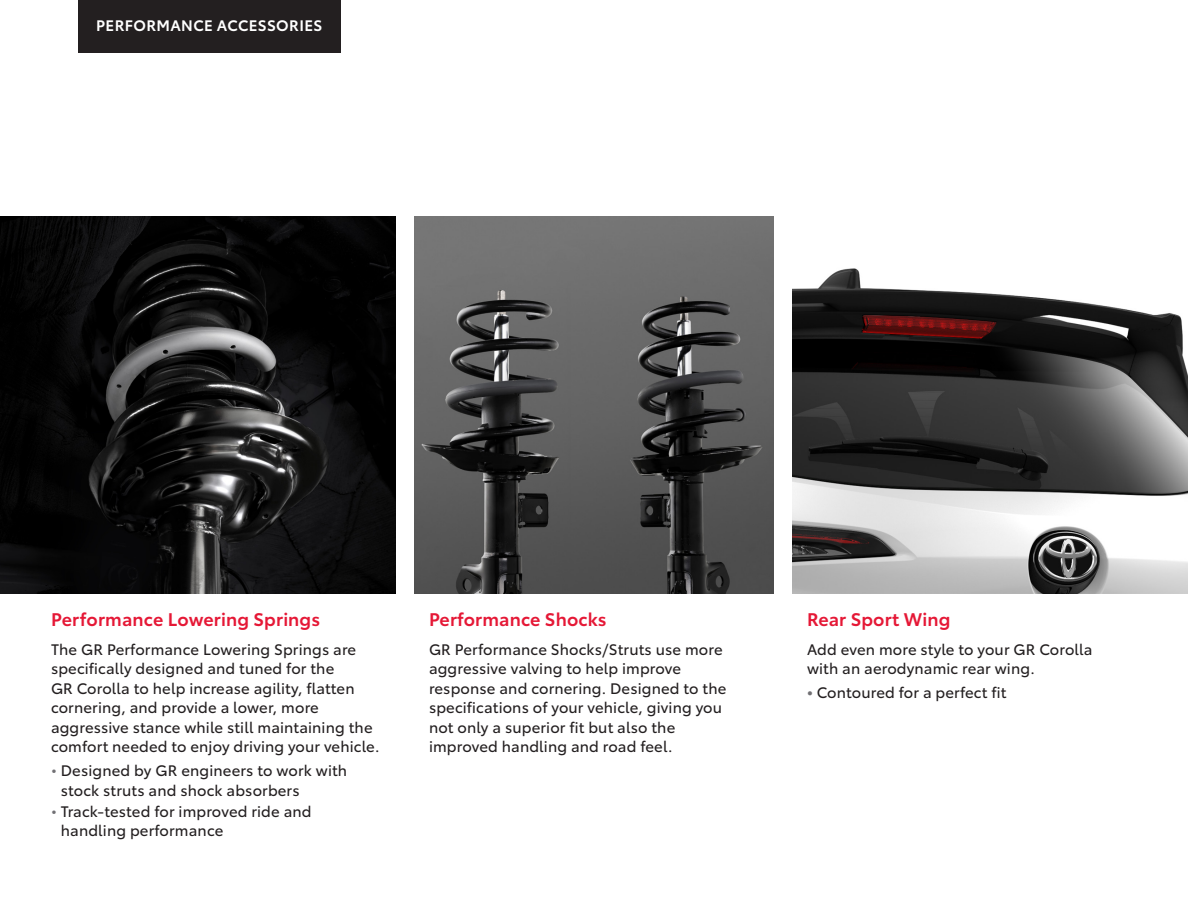
<style>
.page{position:relative;width:1188px;height:918px;background:#fff}
.page>*{position:absolute;margin:0;border:0;box-sizing:border-box;transform-origin:0 0}
.t1{font:600 18px "Toyota Type";letter-spacing:.01em;color:#e51836}
.t2{font:15px/19.5px "Toyota Type";letter-spacing:.01em;color:#231f20}
.t3{font:600 15px "Toyota Type";letter-spacing:.025em;color:#fff}
.s1{color:#717074}
.s2{font-weight:700;color:#717074}
</style>
<div class="page">
<div style="left:78px;top:0;width:262px;height:52px;background:#231f20"></div>
<img style="left:414px;top:216px;width:360px;height:378px">
<img style="left:792px;top:268px;width:396px;height:326px">
<img style="left:0;top:216px;width:396px;height:378px">
<p class="t3" style="left:96px;top:14px;width:228px">PERFORMANCE ACCESSORIES</p>
<p class="t1" style="left:51px;top:606px;width:271px">Performance Lowering Springs</p>
<p class="t2" style="left:51px;top:638px;width:330px">The GR Performance Lowering Springs are specifically designed and tuned for the<br>GR Corolla to help increase agility, flatten cornering, and provide a lower, more aggressive stance while still maintaining the comfort needed to enjoy driving your vehicle.</p>
<p class="t2" style="left:61px;top:760px;width:288px;text-indent:-10px"><span class="s1">•</span> Designed by GR engineers to work with stock struts and shock absorbers</p>
<p class="t2" style="left:61px;top:800px;width:252px;text-indent:-10px"><span class="s1">•</span> Track-tested for improved ride and handling performance</p>
<p class="t1" style="left:429px;top:606px;width:179px">Performance Shocks</p>
<p class="t2" style="left:429px;top:638px;width:299px">GR Performance Shocks/Struts use more aggressive valving to help improve response and cornering. Designed to the specifications of your vehicle, giving you not only a superior fit but also the improved handling and road feel.</p>
<p class="t1" style="left:807px;top:606px;width:145px">Rear Sport Wing</p>
<p class="t2" style="left:807px;top:638px;width:287px">Add even more style to your GR Corolla with an aerodynamic rear wing.</p>
<p class="t2" style="left:807px;top:682px;width:201px"><span class="s2">•</span> Contoured for a perfect fit</p>
</div>
